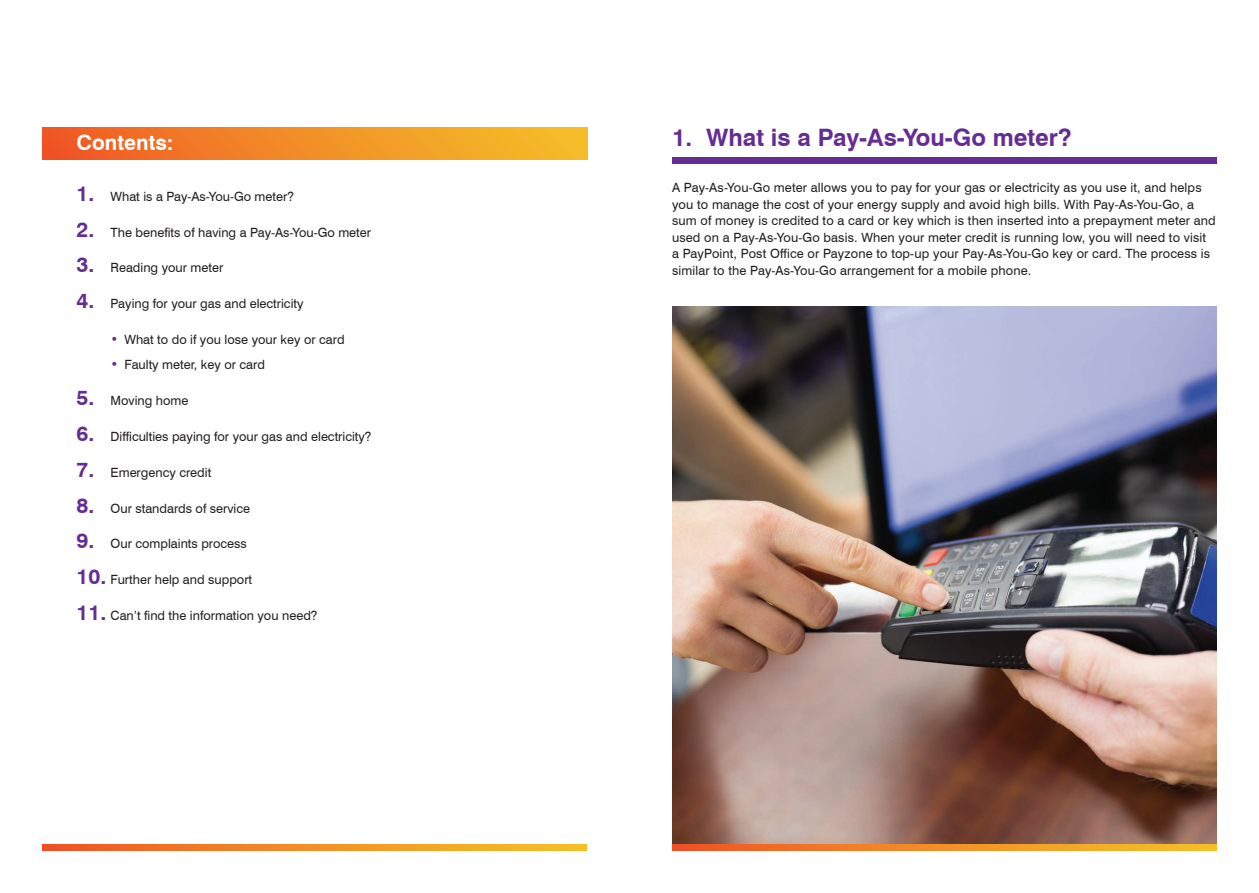
<style>
.page{position:relative;width:1259px;height:893px;background:#fff}
.page>*{position:absolute;margin:0;border:0;box-sizing:border-box;transform-origin:0 0}
.t1{font:700 24px "Swiss 721 BT";color:#652d91}
.t2{font:700 21px "Swiss 721 BT";color:#fff}
.t3{font:12.75px/16.5px "Swiss 721 BT";letter-spacing:.01em;color:#231f20}
.s1{font-weight:700;font-size:21px;color:#652d91}
.s2{font-weight:700;font-size:13.5px;color:#652d91}
</style>
<div class="page">
<img style="left:672px;top:306px;width:544px;height:538px">
<div style="left:43px;top:128px;width:544px;height:31px;background:linear-gradient(to right,#f05925,#f5c228)"></div>
<div style="left:672px;top:157px;width:544px;height:7px;background:#652d91"></div>
<svg style="left:43px;top:844px;width:544px;height:6px;background:#f28d26"></svg>
<svg style="left:672px;top:844px;width:544px;height:6px;background:#f28d26"></svg>
<h2 class="t2" style="left:77px;top:130px;width:98px">Contents:</h2>
<p class="t3" style="left:77px;top:188px;width:219px"><span class="s1">1.</span> What is a Pay-As-You-Go meter?</p>
<p class="t3" style="left:77px;top:224px;width:296px"><span class="s1">2.</span> The benefits of having a Pay-As-You-Go meter</p>
<p class="t3" style="left:77px;top:260px;width:148px"><span class="s1">3.</span> Reading your meter</p>
<p class="t3" style="left:77px;top:295px;width:228px"><span class="s1">4.</span> Paying for your gas and electricity</p>
<p class="t3" style="left:111px;top:331px;width:235px"><span class="s2">•</span> What to do if you lose your key or card</p>
<p class="t3" style="left:111px;top:356px;width:156px"><span class="s2">•</span> Faulty meter, key or card</p>
<p class="t3" style="left:77px;top:392px;width:113px"><span class="s1">5.</span> Moving home</p>
<p class="t3" style="left:77px;top:428px;width:296px"><span class="s1">6.</span> Difficulties paying for your gas and electricity?</p>
<p class="t3" style="left:77px;top:464px;width:136px"><span class="s1">7.</span> Emergency credit</p>
<p class="t3" style="left:77px;top:500px;width:175px"><span class="s1">8.</span> Our standards of service</p>
<p class="t3" style="left:77px;top:536px;width:172px"><span class="s1">9.</span> Our complaints process</p>
<p class="t3" style="left:77px;top:571px;width:177px"><span class="s1">10.</span> Further help and support</p>
<p class="t3" style="left:77px;top:607px;width:242px"><span class="s1">11.</span> Can’t find the information you need?</p>
<h1 class="t1" style="left:672px;top:123px;width:401px">1. What is a Pay-As-You-Go meter?</h1>
<p class="t3" style="left:672px;top:180px;width:545px">A Pay-As-You-Go meter allows you to pay for your gas or electricity as you use it, and helps you to manage the cost of your energy supply and avoid high bills. With Pay-As-You-Go, a sum of money is credited to a card or key which is then inserted into a prepayment meter and used on a Pay-As-You-Go basis. When your meter credit is running low, you will need to visit a PayPoint, Post Office or Payzone to top-up your Pay-As-You-Go key or card. The process is similar to the Pay-As-You-Go arrangement for a mobile phone.</p>
</div>
